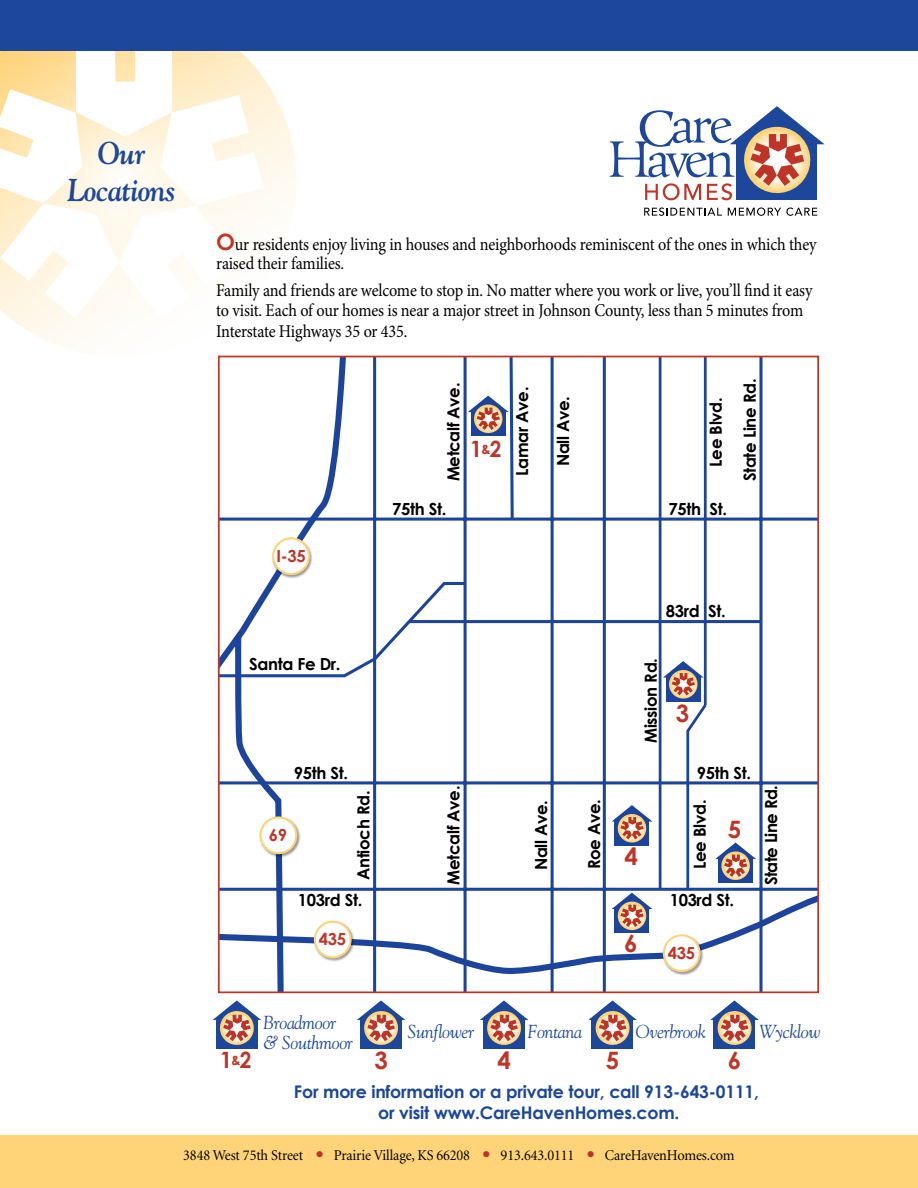
<style>
.page{position:relative;width:918px;height:1188px;background:#fff}
.page>*{position:absolute;margin:0;border:0;box-sizing:border-box;transform-origin:0 0}
.t1{font:italic 700 31.5px/37.5px "Goudy";letter-spacing:-.02em;color:#1c479a;text-align:center;scale:.9 1}
.t2{font:700 24px "Century Gothic";color:#bf3427}
.t3{font:700 22.5px "Century Gothic";color:#bf3427}
.t4{font:italic 18.75px/19.5px "Goudy";letter-spacing:-.02em;color:#1c479a;scale:.96 1}
.t5{font:18px/20.2px "Minion Pro";letter-spacing:-.015em;color:#000;scale:.9 1}
.t6{font:700 17.4px/20.9px "Century Gothic";letter-spacing:-.01em;color:#1c479a;text-align:center}
.t7{font:700 16.65px "Century Gothic";letter-spacing:-.02em;color:#000}
.t8{font:700 16.65px "Century Gothic";letter-spacing:-.02em;color:#bf3427}
.t9{font:15px "Minion";letter-spacing:-.01em;color:#000;scale:.95 1}
.s1{font-family:"Century Gothic";font-weight:700;font-size:22.5px;color:#bf3427}
.s2{font-size:13.5px}
.s3{color:#bf3427}
</style>
<div class="page">
<svg style="left:12px;top:79px;width:285px;height:277px"></svg>
<svg style="left:0;top:51px;width:264px;height:268px"></svg>
<div style="left:0;top:0;width:918px;height:51px;background:#1c479a"></div>
<div style="left:0;top:1135px;width:918px;height:53px;background:#ffd478"></div>
<svg style="left:610px;top:106px;width:215px;height:94px"></svg>
<svg style="left:644px;top:207px;width:78px;height:9px"></svg>
<svg style="left:728px;top:207px;width:89px;height:9px"></svg>
<svg style="left:221px;top:359px;width:595px;height:631px"></svg>
<hr style="left:464px;top:357px;width:3px;height:635px;background:#1c449c">
<hr style="left:551px;top:357px;width:3px;height:635px;background:#1c449c">
<svg style="left:759px;top:359px;width:4px;height:631px;background:#516fb3"></svg>
<hr style="left:219px;top:781px;width:599px;height:3px;background:#1c449c">
<hr style="left:219px;top:888px;width:599px;height:3px;background:#1c449c">
<hr style="left:219px;top:518px;width:599px;height:3px;background:#1c449c">
<hr style="left:373px;top:357px;width:3px;height:635px;background:#1c449c">
<hr style="left:603px;top:357px;width:3px;height:635px;background:#1c449c">
<hr style="left:659px;top:357px;width:2px;height:533px;background:#1c449c">
<hr style="left:409px;top:620px;width:352px;height:3px;background:#1c449c">
<svg style="left:221px;top:359px;width:294px;height:320px"></svg>
<div style="left:471px;top:410px;width:34px;height:26px;background:#1c449c"></div>
<svg style="left:468px;top:396px;width:41px;height:39px"></svg>
<div style="left:615px;top:820px;width:34px;height:25px;background:#1c449c"></div>
<svg style="left:612px;top:805px;width:40px;height:39px"></svg>
<div style="left:718px;top:857px;width:35px;height:26px;background:#1c449c"></div>
<svg style="left:715px;top:843px;width:41px;height:39px"></svg>
<svg style="left:663px;top:359px;width:46px;height:533px"></svg>
<div style="left:615px;top:907px;width:34px;height:26px;background:#1c449c"></div>
<svg style="left:612px;top:893px;width:40px;height:39px"></svg>
<div style="left:662px;top:934px;width:42px;height:41px;background:#000;opacity:.4"></div>
<div style="left:664px;top:935px;width:36px;height:36px;background:#fff;border-radius:50%"></div>
<div style="left:663px;top:934px;width:38px;height:38px;border:2px solid #ffd478;border-radius:50%"></div>
<div style="left:313px;top:920px;width:42px;height:42px;background:#000;opacity:.4"></div>
<div style="left:315px;top:922px;width:36px;height:35px;background:#fff;border-radius:50%"></div>
<div style="left:314px;top:921px;width:38px;height:37px;border:2px solid #ffd478;border-radius:50%"></div>
<div style="left:259px;top:816px;width:42px;height:42px;background:#000;opacity:.4"></div>
<div style="left:261px;top:817px;width:35px;height:36px;background:#fff;border-radius:50%"></div>
<div style="left:260px;top:816px;width:37px;height:38px;border:2px solid #ffd478;border-radius:50%"></div>
<div style="left:272px;top:537px;width:41px;height:41px;background:#000;opacity:.4"></div>
<div style="left:273px;top:538px;width:36px;height:36px;background:#fff;border-radius:50%"></div>
<div style="left:272px;top:537px;width:38px;height:38px;border:2px solid #ffd478;border-radius:50%"></div>
<svg style="left:212px;top:1000px;width:49px;height:49px"></svg>
<svg style="left:357px;top:1000px;width:48px;height:49px"></svg>
<svg style="left:480px;top:1000px;width:48px;height:49px"></svg>
<svg style="left:588px;top:1000px;width:49px;height:49px"></svg>
<svg style="left:710px;top:1000px;width:49px;height:49px"></svg>
<h1 class="t1" style="left:67px;top:133px;width:122px">Our<br>Locations</h1>
<p class="t5" style="left:216px;top:234px;width:669px;line-height:19.5px"><span class="s1">O</span>ur residents enjoy living in houses and neighborhoods reminiscent of the ones in which they raised their families.</p>
<p class="t5" style="left:216px;top:280px;width:664px">Family and friends are welcome to stop in. No matter where you work or live, you’ll find it easy to visit. Each of our homes is near a major street in Johnson County, less than 5 minutes from<br>Interstate Highways 35 or 435.</p>
<p class="t8" style="left:276px;top:545px;width:31px">I-35</p>
<p class="t7" style="left:249px;top:654px;width:93px">Santa Fe Dr.</p>
<p class="t7" style="left:443px;top:481px;width:100px;rotate:-90deg">Metcalf Ave.</p>
<p class="t3" style="left:470px;top:434px;width:33px">1<span class="s2">&amp;</span>2</p>
<p class="t7" style="left:512px;top:476px;width:90px;rotate:-90deg">Lamar Ave.</p>
<p class="t7" style="left:553px;top:466px;width:72px;rotate:-90deg">Nall Ave.</p>
<p class="t7" style="left:705px;top:467px;width:71px;rotate:-90deg">Lee Blvd.</p>
<p class="t7" style="left:392px;top:499px;width:56px">75th St.</p>
<p class="t7" style="left:669px;top:499px;width:60px">75th St.</p>
<p class="t7" style="left:739px;top:481px;width:104px;rotate:-90deg">State Line Rd.</p>
<p class="t7" style="left:666px;top:601px;width:61px">83rd St.</p>
<p class="t7" style="left:640px;top:743px;width:86px;rotate:-90deg">Mission Rd.</p>
<h2 class="t2" style="left:676px;top:698px;width:15px">3</h2>
<p class="t8" style="left:269px;top:824px;width:20px">69</p>
<p class="t7" style="left:294px;top:762px;width:56px">95th St.</p>
<p class="t7" style="left:697px;top:762px;width:56px">95th St.</p>
<p class="t7" style="left:353px;top:880px;width:91px;rotate:-90deg">Antioch Rd.</p>
<p class="t7" style="left:443px;top:885px;width:100px;rotate:-90deg">Metcalf Ave.</p>
<p class="t7" style="left:531px;top:870px;width:72px;rotate:-90deg">Nall Ave.</p>
<p class="t7" style="left:584px;top:869px;width:72px;rotate:-90deg">Roe Ave.</p>
<h2 class="t2" style="left:625px;top:842px;width:15px">4</h2>
<p class="t7" style="left:689px;top:869px;width:71px;rotate:-90deg">Lee Blvd.</p>
<h2 class="t2" style="left:728px;top:814px;width:15px">5</h2>
<p class="t7" style="left:298px;top:889px;width:66px">103rd St.</p>
<p class="t7" style="left:670px;top:889px;width:66px">103rd St.</p>
<p class="t8" style="left:319px;top:928px;width:29px">435</p>
<h2 class="t2" style="left:624px;top:929px;width:15px">6</h2>
<p class="t8" style="left:668px;top:942px;width:29px">435</p>
<p class="t7" style="left:761px;top:885px;width:102px;rotate:-90deg">State Line Rd.</p>
<p class="t4" style="left:263px;top:1013px;width:95px">Broadmoor &amp; Southmoor</p>
<p class="t4" style="left:408px;top:1022px;width:71px">Sunflower</p>
<p class="t4" style="left:527px;top:1022px;width:59px">Fontana</p>
<p class="t4" style="left:636px;top:1022px;width:74px">Overbrook</p>
<p class="t4" style="left:759px;top:1022px;width:65px">Wycklow</p>
<p class="t3" style="left:220px;top:1046px;width:33px">1<span class="s2">&amp;</span>2</p>
<h2 class="t2" style="left:374px;top:1045px;width:15px">3</h2>
<p class="t6" style="left:294px;top:1081px;width:467px">For more information or a private tour, call 913-643-0111, or visit www.CareHavenHomes.com.</p>
<h2 class="t2" style="left:497px;top:1045px;width:15px">4</h2>
<h2 class="t2" style="left:728px;top:1045px;width:15px">6</h2>
<h2 class="t2" style="left:606px;top:1045px;width:15px">5</h2>
<p class="t9" style="left:183px;top:1148px;width:582px">3848 West 75th Street <span class="s3">●</span> Prairie Village, KS 66208 <span class="s3">●</span> 913.643.0111 <span class="s3">●</span> CareHavenHomes.com</p>
</div>
